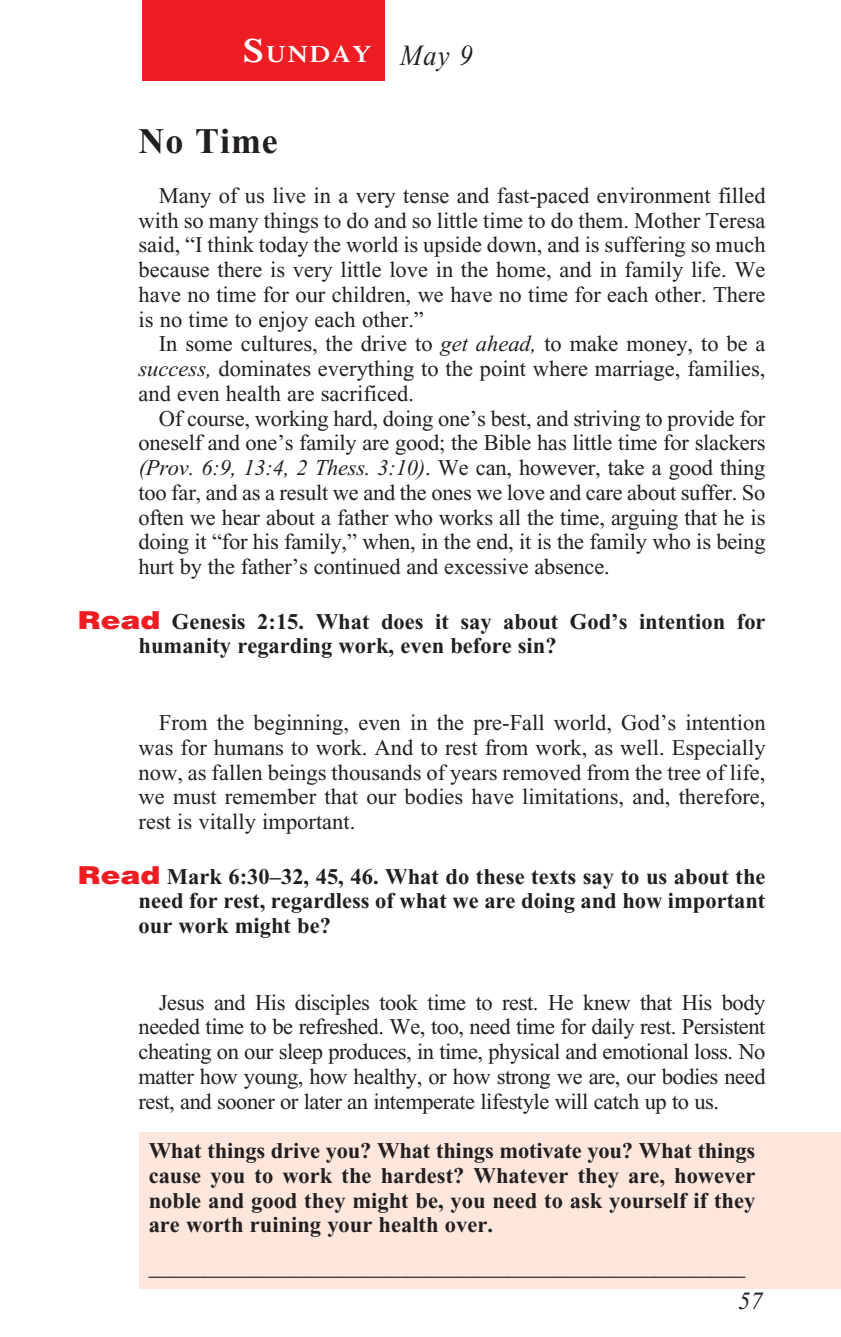
<style>
.page{position:relative;width:841px;height:1337px;background:#fff}
.page>*{position:absolute;margin:0;border:0;box-sizing:border-box;transform-origin:0 0}
._01-Daily_head{font:700 36px "Times New Roman";letter-spacing:.025em;color:#231f20}
._00-Month-Day{font:italic 29.25px "Times New Roman";color:#231f20;scale:.9 1}
.t1{font:italic 24.75px "Times New Roman";color:#231f20}
.t2{font:600 23.62px "Times";letter-spacing:.07em;color:#fff;scale:1.1 1}
._4-Body_Copy{font:22.5px/24.8px "Times New Roman";color:#231f20;text-align:justify}
.x-screened_box-text{font:700 22.5px/24.8px "Times New Roman";color:#231f20;text-align:justify}
._6-question{font:700 22.5px/24.8px "Times New Roman";color:#231f20}
.s1{font-size:33.75px}
.s2{font-style:italic}
.s3{font-family:"Helvetica";font-weight:900;font-size:24.75px;color:#ee1d23}
</style>
<div class="page">
<div style="left:140px;top:1132px;width:700px;height:156px;background:#fde7dc"></div>
<div style="left:142px;top:0;width:242px;height:81px;background:#ee1d23"></div>
<p class="t2" style="left:243px;top:40px;width:118px"><span class="s1">S</span>UNDAY</p>
<p class="_00-Month-Day" style="left:400px;top:39px;width:82px">May 9</p>
<p class="_01-Daily_head" style="left:138px;top:121px;width:141px">No Time</p>
<p class="_4-Body_Copy" style="left:138px;top:183px;width:628px;text-indent:20px">Many of us live in a very tense and fast-paced environment filled with so many things to do and so little time to do them. Mother Teresa said, “I think today the world is upside down, and is suffering so much because there is very little love in the home, and in family life. We have no time for our children, we have no time for each other. There is no time to enjoy each other.”</p>
<p class="_4-Body_Copy" style="left:138px;top:331px;width:628px;text-indent:20px">In some cultures, the drive to <span class="s2">get ahead,</span> to make money, to be a <span class="s2">success,</span> dominates everything to the point where marriage, families, and even health are sacrificed.</p>
<p class="_4-Body_Copy" style="left:138px;top:406px;width:628px;text-indent:20px">Of course, working hard, doing one’s best, and striving to provide for oneself and one’s family are good; the Bible has little time for slackers <span class="s2">(Prov. 6:9, 13:4, 2 Thess. 3:10)</span>. We can, however, take a good thing too far, and as a result we and the ones we love and care about suffer. So often we hear about a father who works all the time, arguing that he is doing it “for his family,” when, in the end, it is the family who is being hurt by the father’s continued and excessive absence.</p>
<p class="_6-question" style="left:138px;top:609px;width:628px;text-indent:-61px"><span class="s3">Read</span> Genesis 2:15. What does it say about God’s intention for humanity regarding work, even before sin?</p>
<p class="_4-Body_Copy" style="left:138px;top:710px;width:628px;text-indent:20px">From the beginning, even in the pre-Fall world, God’s intention was for humans to work. And to rest from work, as well. Especially now, as fallen beings thousands of years removed from the tree of life, we must remember that our bodies have limitations, and, therefore, rest is vitally important.</p>
<p class="_6-question" style="left:138px;top:863px;width:628px;text-align:justify;text-indent:-61px"><span class="s3">Read</span> Mark 6:30–32, 45, 46. What do these texts say to us about the need for rest, regardless of what we are doing and how important our work might be?</p>
<p class="_4-Body_Copy" style="left:138px;top:989px;width:628px;text-indent:20px">Jesus and His disciples took time to rest. He knew that His body needed time to be refreshed. We, too, need time for daily rest. Persistent cheating on our sleep produces, in time, physical and emotional loss. No matter how young, how healthy, or how strong we are, our bodies need rest, and sooner or later an intemperate lifestyle will catch up to us.</p>
<p class="x-screened_box-text" style="left:149px;top:1138px;width:608px">What things drive you? What things motivate you? What things cause you to work the hardest? Whatever they are, however noble and good they might be, you need to ask yourself if they are worth ruining your health over.</p>
<p class="x-screened_box-text" style="left:149px;top:1255px;width:598px">_____________________________________________________</p>
<p class="t1" style="left:738px;top:1287px;width:26px">57</p>
</div>
